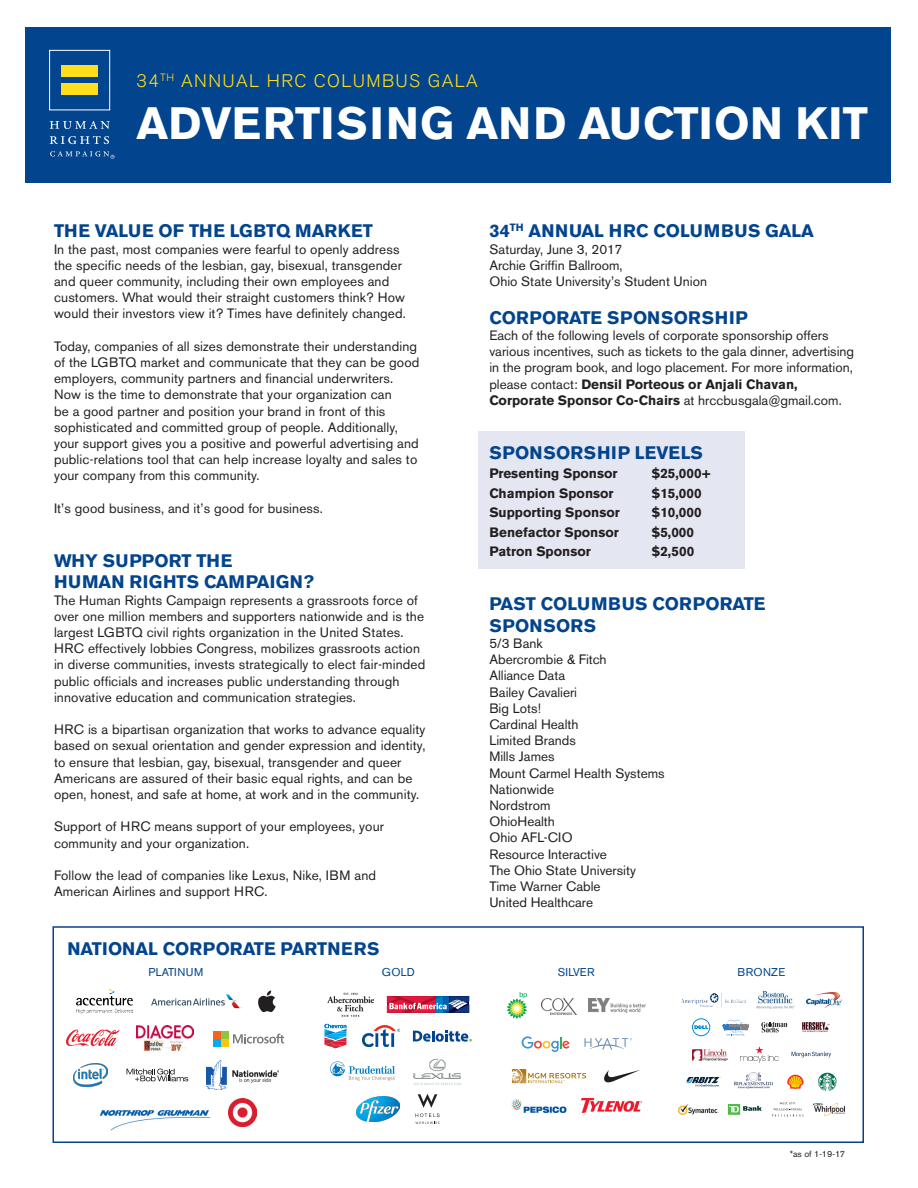
<style>
.page{position:relative;width:918px;height:1188px;background:#fff}
.page>*{position:absolute;margin:0;border:0;box-sizing:border-box;transform-origin:0 0}
.t1{font:700 45px "Akzidenz Grotesk BE";letter-spacing:.005em;color:#fff}
.t2{font:700 18px/21.6px "Akzidenz Grotesk BE";color:#02448d}
.t3{font:700 18px "Akzidenz Grotesk BE";letter-spacing:.02em;color:#02448d}
.t4{font:300 18px "Akzidenz Grotesk BE";letter-spacing:.075em;color:#ffdf1b}
.t5{font:13.5px/16.2px "Akzidenz Grotesk BE";letter-spacing:.01em;color:#231f20}
.t6{font:700 13.5px "Akzidenz Grotesk BE";color:#231f20}
.t7{font:11.25px "Akzidenz Grotesk BE";letter-spacing:.02em;color:#02448d}
.t8{font:9px "Akzidenz Grotesk BE";color:#231f20}
.s1{font-weight:700}
</style>
<div class="page">
<div style="left:478px;top:431px;width:267px;height:137px;background:#e4e6f1"></div>
<div style="left:26px;top:27px;width:865px;height:156px;background:#02448d"></div>
<div style="left:50px;top:50px;width:60px;height:60px;background:#02448d;border:1px solid #fff"></div>
<div style="left:62px;top:65px;width:36px;height:12px;background:#ffdf1b"></div>
<div style="left:62px;top:84px;width:36px;height:11px;background:#ffdf1b"></div>
<svg style="left:50px;top:121px;width:60px;height:8px"></svg>
<svg style="left:50px;top:136px;width:59px;height:8px"></svg>
<svg style="left:50px;top:151px;width:65px;height:8px"></svg>
<div style="left:52px;top:926px;width:812px;height:217px;border:2px solid #02448d"></div>
<img style="left:99px;top:1109px;width:112px;height:22px">
<img style="left:228px;top:1098px;width:28px;height:28px">
<svg style="left:151px;top:994px;width:91px;height:15px"></svg>
<svg style="left:258px;top:991px;width:18px;height:21px"></svg>
<img style="left:76px;top:989px;width:58px;height:25px">
<img style="left:136px;top:1026px;width:58px;height:24px">
<svg style="left:66px;top:1029px;width:54px;height:17px"></svg>
<svg style="left:233px;top:1034px;width:51px;height:9px"></svg>
<div style="left:213px;top:1031px;width:8px;height:7px;background:#f36421"></div>
<div style="left:221px;top:1031px;width:7px;height:7px;background:#8bc63e"></div>
<div style="left:213px;top:1039px;width:8px;height:7px;background:#00aeef"></div>
<div style="left:221px;top:1039px;width:7px;height:7px;background:#fec210"></div>
<img style="left:207px;top:1061px;width:71px;height:28px">
<svg style="left:127px;top:1069px;width:61px;height:12px"></svg>
<img style="left:73px;top:1064px;width:35px;height:22px">
<svg style="left:740px;top:1046px;width:39px;height:17px"></svg>
<img style="left:692px;top:1049px;width:36px;height:11px">
<svg style="left:792px;top:1052px;width:39px;height:5px"></svg>
<svg style="left:686px;top:1077px;width:35px;height:10px"></svg>
<img style="left:735px;top:1073px;width:38px;height:16px">
<svg style="left:787px;top:1074px;width:17px;height:15px"></svg>
<svg style="left:818px;top:1073px;width:19px;height:18px"></svg>
<img style="left:757px;top:992px;width:38px;height:16px">
<img style="left:681px;top:994px;width:66px;height:12px">
<img style="left:806px;top:993px;width:36px;height:15px">
<img style="left:802px;top:1022px;width:28px;height:11px">
<svg style="left:723px;top:1020px;width:25px;height:16px"></svg>
<svg style="left:761px;top:1022px;width:26px;height:10px"></svg>
<svg style="left:692px;top:1018px;width:18px;height:18px"></svg>
<svg style="left:728px;top:1104px;width:34px;height:11px"></svg>
<img style="left:814px;top:1103px;width:31px;height:13px">
<img style="left:678px;top:1104px;width:41px;height:11px">
<svg style="left:772px;top:1102px;width:31px;height:14px"></svg>
<svg style="left:324px;top:1024px;width:22px;height:24px"></svg>
<img style="left:363px;top:1026px;width:37px;height:21px">
<svg style="left:413px;top:1031px;width:59px;height:11px"></svg>
<svg style="left:330px;top:1061px;width:65px;height:20px"></svg>
<img style="left:413px;top:1058px;width:49px;height:27px">
<svg style="left:415px;top:1094px;width:25px;height:30px"></svg>
<img style="left:357px;top:1096px;width:43px;height:25px">
<svg style="left:387px;top:996px;width:82px;height:17px"></svg>
<img style="left:327px;top:992px;width:47px;height:25px">
<svg style="left:522px;top:1036px;width:48px;height:16px"></svg>
<svg style="left:585px;top:1038px;width:47px;height:12px"></svg>
<svg style="left:512px;top:1069px;width:74px;height:14px"></svg>
<svg style="left:604px;top:1070px;width:36px;height:13px"></svg>
<img style="left:511px;top:1099px;width:56px;height:13px">
<img style="left:582px;top:1099px;width:59px;height:14px">
<img style="left:588px;top:998px;width:58px;height:15px">
<img style="left:542px;top:998px;width:34px;height:16px">
<svg style="left:507px;top:992px;width:20px;height:27px"></svg>
<p class="t4" style="left:136px;top:71px;width:343px">34<sup>TH</sup> ANNUAL HRC COLUMBUS GALA</p>
<p class="t1" style="left:136px;top:97px;width:733px">ADVERTISING AND AUCTION KIT</p>
<p class="t2" style="left:54px;top:220px;width:320px">THE VALUE OF THE LGBTQ MARKET</p>
<p class="t5" style="left:54px;top:241px;width:353px">In the past, most companies were fearful to openly address the specific needs of the lesbian, gay, bisexual, transgender and queer community, including their own employees and customers. What would their straight customers think? How would their investors view it? Times have definitely changed.</p>
<p class="t5" style="left:54px;top:338px;width:365px">Today, companies of all sizes demonstrate their understanding</p>
<p class="t5" style="left:54px;top:354px;width:367px">of the LGBTQ market and communicate that they can be good employers, community partners and financial underwriters.</p>
<p class="t5" style="left:54px;top:387px;width:366px">Now is the time to demonstrate that your organization can<br>be a good partner and position your brand in front of this sophisticated and committed group of people. Additionally, your support gives you a positive and powerful advertising and public-relations tool that can help increase loyalty and sales to your company from this community.</p>
<p class="t5" style="left:54px;top:500px;width:270px">It’s good business, and it’s good for business.</p>
<p class="t2" style="left:54px;top:550px;width:180px">WHY SUPPORT THE</p>
<p class="t2" style="left:54px;top:571px;width:261px">HUMAN RIGHTS CAMPAIGN?</p>
<p class="t5" style="left:54px;top:592px;width:373px">The Human Rights Campaign represents a grassroots force of over one million members and supporters nationwide and is the largest LGBTQ civil rights organization in the United States.<br>HRC effectively lobbies Congress, mobilizes grassroots action in diverse communities, invests strategically to elect fair-minded public officials and increases public understanding through innovative education and communication strategies.</p>
<p class="t5" style="left:54px;top:721px;width:373px">HRC is a bipartisan organization that works to advance equality based on sexual orientation and gender expression and identity, to ensure that lesbian, gay, bisexual, transgender and queer Americans are assured of their basic equal rights, and can be open, honest, and safe at home, at work and in the community.</p>
<p class="t5" style="left:54px;top:819px;width:332px">Support of HRC means support of your employees, your community and your organization.</p>
<p class="t5" style="left:54px;top:867px;width:324px">Follow the lead of companies like Lexus, Nike, IBM and<br>American Airlines and support HRC.</p>
<p class="t2" style="left:68px;top:938px;width:314px">NATIONAL CORPORATE PARTNERS</p>
<p class="t2" style="left:489px;top:220px;width:326px">34<sup>TH</sup> ANNUAL HRC COLUMBUS GALA</p>
<p class="t5" style="left:489px;top:241px;width:219px">Saturday, June 3, 2017<br>Archie Griffin Ballroom,<br>Ohio State University’s Student Union</p>
<p class="t3" style="left:489px;top:307px;width:260px">CORPORATE SPONSORSHIP</p>
<p class="t5" style="left:489px;top:327px;width:366px">Each of the following levels of corporate sponsorship offers various incentives, such as tickets to the gala dinner, advertising in the program book, and logo placement. For more information, please contact: <span class="s1">Densil Porteous or Anjali Chavan, Corporate Sponsor Co-Chairs</span> at hrccbusgala@gmail.com.</p>
<p class="t3" style="left:489px;top:442px;width:215px">SPONSORSHIP LEVELS</p>
<p class="t6" style="left:489px;top:466px;width:130px">Presenting Sponsor</p>
<p class="t6" style="left:651px;top:466px;width:61px">$25,000+</p>
<p class="t6" style="left:489px;top:485px;width:126px">Champion Sponsor</p>
<p class="t6" style="left:651px;top:485px;width:52px">$15,000</p>
<p class="t6" style="left:489px;top:505px;width:132px">Supporting Sponsor</p>
<p class="t6" style="left:651px;top:505px;width:52px">$10,000</p>
<p class="t6" style="left:489px;top:524px;width:131px">Benefactor Sponsor</p>
<p class="t6" style="left:651px;top:524px;width:44px">$5,000</p>
<p class="t6" style="left:489px;top:544px;width:103px">Patron Sponsor</p>
<p class="t6" style="left:651px;top:544px;width:45px">$2,500</p>
<p class="t2" style="left:489px;top:593px;width:278px">PAST COLUMBUS CORPORATE<br>SPONSORS</p>
<p class="t5" style="left:489px;top:635px;width:55px">5/3 Bank</p>
<p class="t5" style="left:489px;top:651px;width:119px">Abercrombie &amp; Fitch</p>
<p class="t5" style="left:489px;top:668px;width:77px">Alliance Data</p>
<p class="t5" style="left:489px;top:684px;width:89px">Bailey Cavalieri</p>
<p class="t5" style="left:489px;top:700px;width:53px">Big Lots!</p>
<p class="t5" style="left:489px;top:716px;width:91px">Cardinal Health</p>
<p class="t5" style="left:489px;top:732px;width:88px">Limited Brands</p>
<p class="t5" style="left:489px;top:749px;width:67px">Mills James</p>
<p class="t5" style="left:489px;top:765px;width:177px">Mount Carmel Health Systems</p>
<p class="t5" style="left:489px;top:781px;width:66px">Nationwide</p>
<p class="t5" style="left:489px;top:797px;width:63px">Nordstrom</p>
<p class="t5" style="left:489px;top:813px;width:67px">OhioHealth</p>
<p class="t5" style="left:489px;top:830px;width:85px">Ohio AFL-CIO</p>
<p class="t5" style="left:489px;top:846px;width:119px">Resource Interactive</p>
<p class="t5" style="left:489px;top:862px;width:148px">The Ohio State University</p>
<p class="t5" style="left:489px;top:878px;width:113px">Time Warner Cable</p>
<p class="t5" style="left:489px;top:894px;width:105px">United Healthcare</p>
<p class="t7" style="left:149px;top:966px;width:56px">PLATINUM</p>
<p class="t7" style="left:382px;top:966px;width:34px">GOLD</p>
<p class="t7" style="left:558px;top:966px;width:38px">SILVER</p>
<p class="t7" style="left:738px;top:966px;width:49px">BRONZE</p>
<p class="t8" style="left:790px;top:1149px;width:57px">*as of 1-19-17</p>
</div>
